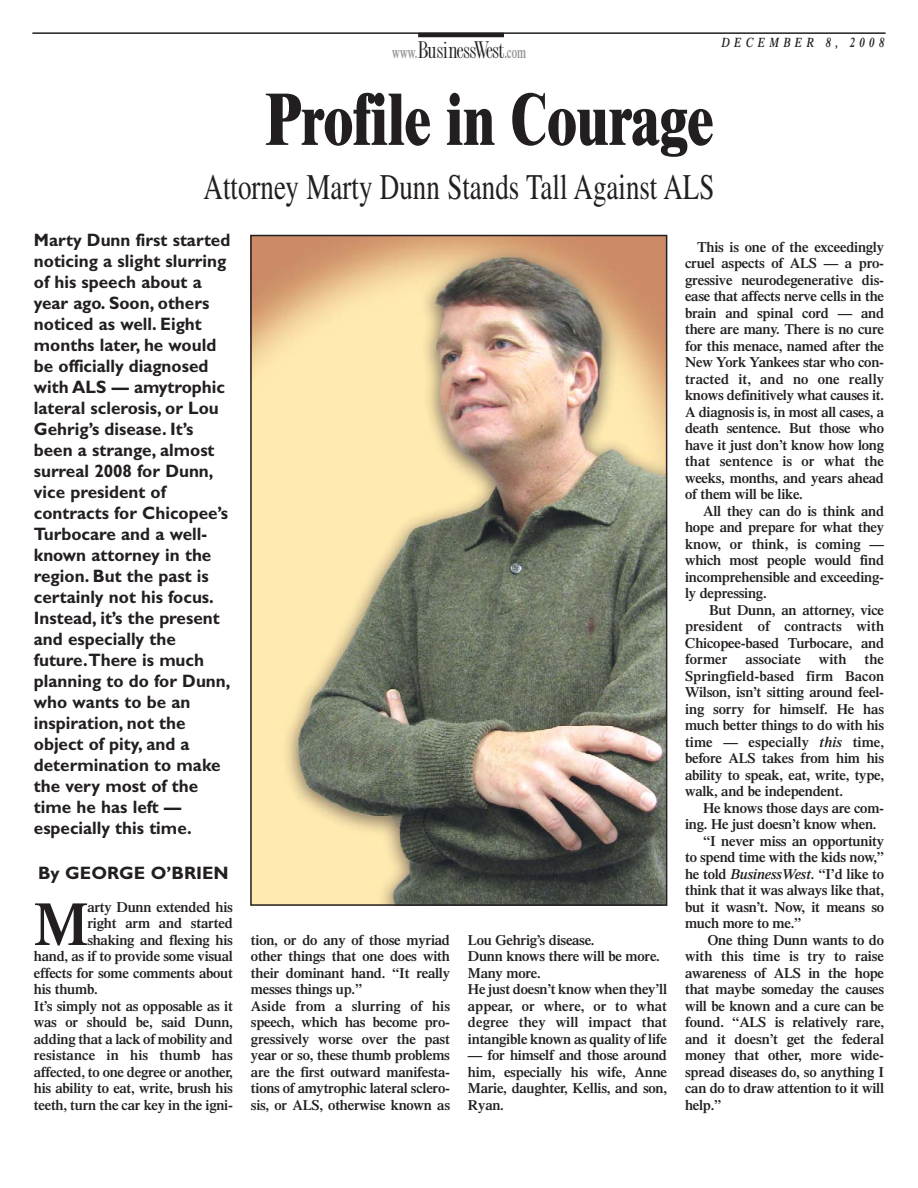
<style>
.page{position:relative;width:918px;height:1188px;background:#fff}
.page>*{position:absolute;margin:0;border:0;box-sizing:border-box;transform-origin:0 0}
.t1{font:800 72px "Times";color:#231f20;scale:.75 1}
.t2{font:600 61.2px "Times";color:#231f20}
.t3{font:36px "Times";color:#231f20;scale:.75 1}
.t4{font:25.05px "Fashion Compressed Plain";letter-spacing:-.035em;color:#231f20}
.t5{font:700 18px/21px "Gill Sans";color:#231f20;scale:.95 1}
.t6{font:700 18px "Gill Sans";color:#231f20}
.t7{font:600 14.55px/16.5px "Times";letter-spacing:-.015em;color:#231f20;text-align:justify}
.t8{font:600 14.55px "Times";letter-spacing:.005em;color:#231f20}
.t9{font:italic 600 13.5px "Times";letter-spacing:.4em;color:#231f20;scale:.8 1}
.s1{font-family:"Times";font-weight:600;font-size:16.65px;color:#939598}
.s2{font-style:italic}
</style>
<div class="page">
<hr style="left:32px;top:32px;width:854px;height:2px;background:#231f20">
<hr style="left:418px;top:33px;width:86px;height:4px;background:#231f20">
<img style="left:253px;top:238px;width:411px;height:665px">
<div style="left:250px;top:235px;width:417px;height:671px;border:2px solid #231f20"></div>
<h3 class="t4" style="left:392px;top:40px;width:135px"><span class="s1">www.</span>BusinessWest<span class="s1">.com</span></h3>
<p class="t9" style="left:722px;top:37px;width:205px">DECEMBER 8, 2008</p>
<h1 class="t1" style="left:266px;top:94px;width:598px">Profile in Courage</h1>
<h3 class="t3" style="left:204px;top:174px;width:683px">Attorney Marty Dunn Stands Tall Against ALS</h3>
<p class="t5" style="left:34px;top:231px;width:208px">Marty Dunn first started noticing a slight slurring of his speech about a year ago. Soon, others noticed as well. Eight months later, he would be officially diagnosed with ALS — amytrophic lateral sclerosis, or Lou<br>Gehrig’s disease. It’s been a strange, almost surreal 2008 for Dunn, vice president of contracts for Chicopee’s<br>Turbocare and a well&shy;known attorney in the region. But the past is certainly not his focus.<br>Instead, it’s the present and especially the future.There is much planning to do for Dunn, who wants to be an inspiration, not the object of pity, and a determination to make the very most of the time he has left — especially this time.</p>
<p class="t6" style="left:38px;top:867px;width:192px">By GEORGE O’BRIEN</p>
<h2 class="t2" style="left:34px;top:902px;width:56px">M</h2>
<p class="t7" style="left:87px;top:900px;width:147px">arty Dunn extended his</p>
<p class="t7" style="left:87px;top:917px;width:147px">right arm and started</p>
<p class="t7" style="left:87px;top:933px;width:147px">shaking and flexing his</p>
<p class="t7" style="left:34px;top:950px;width:201px">hand, as if to provide some visual</p>
<p class="t7" style="left:34px;top:966px;width:201px">effects for some comments about</p>
<p class="t7" style="left:34px;top:983px;width:65px">his thumb.</p>
<p class="t7" style="left:34px;top:999px;width:201px">It’s simply not as opposable as it</p>
<p class="t7" style="left:34px;top:1016px;width:201px">was or should be, said Dunn,</p>
<p class="t7" style="left:34px;top:1032px;width:201px">adding that a lack of mobility and</p>
<p class="t8" style="left:34px;top:1050px;width:201px">resistance in his thumb has</p>
<p class="t7" style="left:34px;top:1065px;width:201px">affected, to one degree or another,</p>
<p class="t7" style="left:34px;top:1082px;width:201px">his ability to eat, write, brush his</p>
<p class="t7" style="left:34px;top:1098px;width:201px">teeth, turn the car key in the igni-</p>
<p class="t7" style="left:251px;top:933px;width:201px;text-align:left">tion, or do any of those myriad other things that one does with their dominant hand. “It really messes things up.”<br>Aside from a slurring of his speech, which has become pro&shy;gressively worse over the past year or so, these thumb problems are the first outward manifesta&shy;tions of amytrophic lateral sclero&shy;sis, or ALS, otherwise known as</p>
<p class="t7" style="left:468px;top:933px;width:201px;text-align:left">Lou Gehrig’s disease.<br>Dunn knows there will be more.<br>Many more.<br>He just doesn’t know when they’ll appear, or where, or to what degree they will impact that intangible known as quality of life</p>
<p class="t7" style="left:468px;top:1049px;width:201px">— for himself and those around him, especially his wife, Anne Marie, daughter, Kellis, and son, Ryan.</p>
<p class="t7" style="left:685px;top:240px;width:201px;text-indent:12px">This is one of the exceedingly cruel aspects of ALS — a pro&shy;gressive neurodegenerative dis&shy;ease that affects nerve cells in the brain and spinal cord — and there are many. There is no cure for this menace, named after the New York Yankees star who con&shy;tracted it, and no one really knows definitively what causes it.<br>A diagnosis is, in most all cases, a death sentence. But those who have it just don’t know how long that sentence is or what the weeks, months, and years ahead of them will be like.</p>
<p class="t7" style="left:685px;top:504px;width:201px;text-indent:18px">All they can do is think and hope and prepare for what they know, or think, is coming — which most people would find incomprehensible and exceeding&shy;ly depressing.</p>
<p class="t7" style="left:685px;top:603px;width:201px;text-indent:24px">But Dunn, an attorney, vice president of contracts with Chicopee-based Turbocare, and former associate with the Springfield-based firm Bacon Wilson, isn’t sitting around feel&shy;ing sorry for himself. He has much better things to do with his time — especially <span class="s2">this</span> time, before ALS takes from him his ability to speak, eat, write, type, walk, and be independent.</p>
<p class="t7" style="left:703px;top:801px;width:183px">He knows those days are com-</p>
<p class="t7" style="left:685px;top:818px;width:193px">ing. He just doesn’t know when.</p>
<p class="t7" style="left:703px;top:834px;width:183px">“I never miss an opportunity</p>
<p class="t7" style="left:685px;top:851px;width:201px">to spend time with the kids now,”</p>
<p class="t7" style="left:685px;top:867px;width:201px">he told <span class="s2">BusinessWest.</span> “I’d like to</p>
<p class="t7" style="left:685px;top:884px;width:201px">think that it was always like that,</p>
<p class="t7" style="left:685px;top:900px;width:201px">but it wasn’t. Now, it means so</p>
<p class="t7" style="left:685px;top:917px;width:118px">much more to me.”</p>
<p class="t7" style="left:708px;top:933px;width:178px">One thing Dunn wants to do</p>
<p class="t7" style="left:685px;top:950px;width:201px">with this time is try to raise</p>
<p class="t7" style="left:685px;top:966px;width:201px">awareness of ALS in the hope</p>
<p class="t7" style="left:685px;top:983px;width:201px">that maybe someday the causes</p>
<p class="t7" style="left:685px;top:999px;width:201px">will be known and a cure can be</p>
<p class="t7" style="left:685px;top:1016px;width:201px">found. “ALS is relatively rare,</p>
<p class="t7" style="left:685px;top:1032px;width:201px">and it doesn’t get the federal</p>
<p class="t7" style="left:685px;top:1049px;width:201px">money that other, more wide-</p>
<p class="t7" style="left:685px;top:1065px;width:201px">spread diseases do, so anything I</p>
<p class="t7" style="left:685px;top:1082px;width:201px">can do to draw attention to it will</p>
<p class="t7" style="left:685px;top:1098px;width:38px">help.”</p>
</div>
